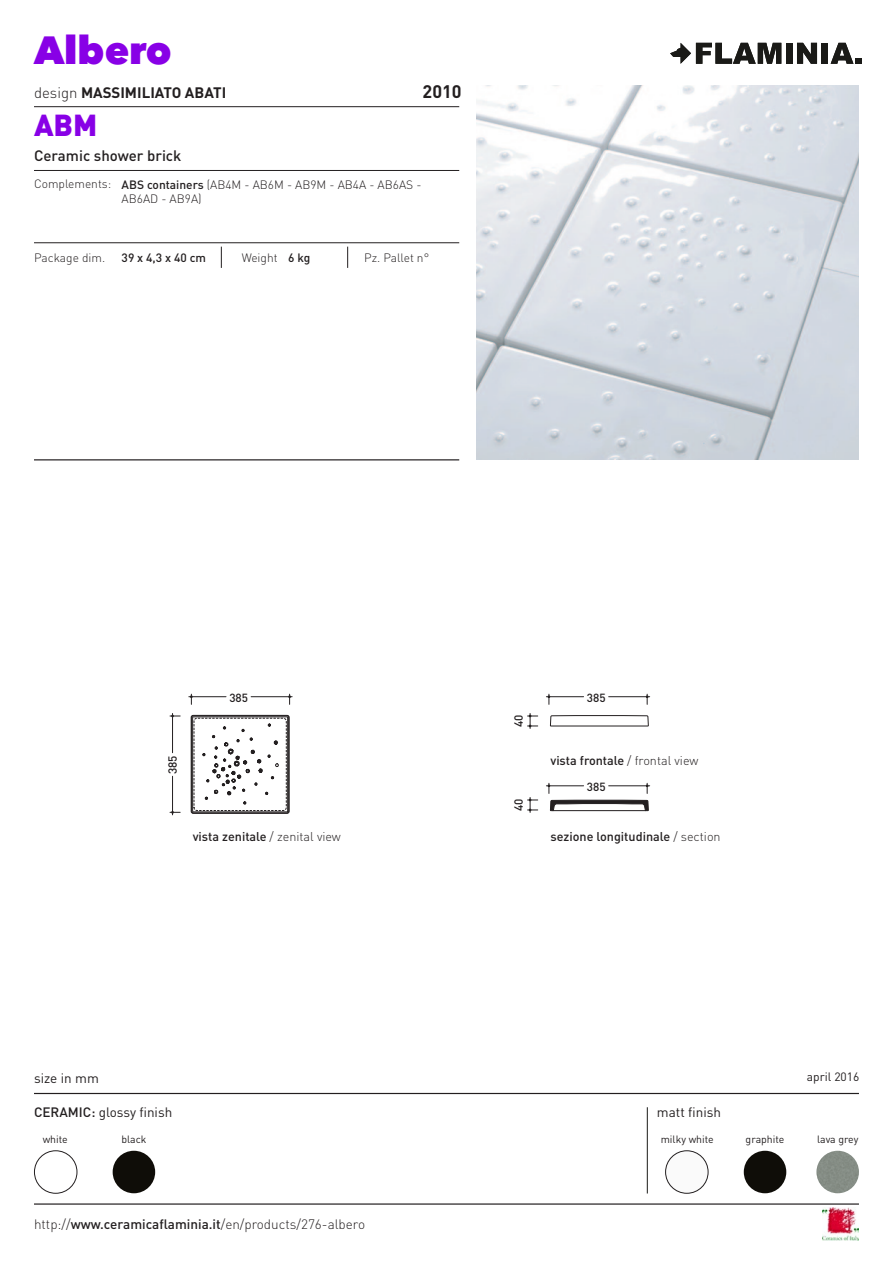
<style>
.page{position:relative;width:893px;height:1263px;background:#fff}
.page>*{position:absolute;margin:0;border:0;box-sizing:border-box;transform-origin:0 0}
.t1{font:800 39px "Avenir Next LT Pro";color:#8800e6}
.t2{font:900 30px "DIN";color:#8800e6}
.t3{font:700 18px "DIN";color:#231f20}
.t4{font:700 15px "DIN";color:#231f20}
.t5{font:500 15px "DIN";color:#231f20}
.t6{font:300 13.5px "DIN";color:#231f20}
.t7{font:13.5px "DIN";color:#231f20}
.t8{font:500 12.6px "DIN";color:#231f20}
.t9{font:300 12px/14.4px "DIN";color:#231f20}
.t10{font:500 12px "DIN";color:#231f20}
.t11{font:12px "DIN";color:#231f20}
.t12{font:500 11.7px "DIN";color:#231f20}
.t13{font:10.5px "DIN";color:#231f20}
.s1{font-weight:300}
.s2{font-weight:500}
</style>
<div class="page">
<hr style="left:34px;top:1203px;width:825px;height:2px;background:#231f20">
<img style="left:822px;top:1208px;width:37px;height:32px">
<hr style="left:34px;top:459px;width:425px;height:1px;background:#231f20">
<hr style="left:34px;top:106px;width:425px;height:1px;background:#231f20">
<hr style="left:34px;top:170px;width:425px;height:1px;background:#231f20">
<svg style="left:191px;top:715px;width:98px;height:99px"></svg>
<hr style="left:251px;top:696px;width:41px;height:1px;background:#231f20">
<hr style="left:189px;top:696px;width:37px;height:1px;background:#231f20">
<svg style="left:288px;top:694px;width:3px;height:10px"></svg>
<svg style="left:190px;top:694px;width:3px;height:10px"></svg>
<hr style="left:172px;top:776px;width:1px;height:39px;background:#231f20">
<hr style="left:172px;top:713px;width:1px;height:40px;background:#231f20">
<svg style="left:170px;top:811px;width:10px;height:3px"></svg>
<svg style="left:170px;top:715px;width:10px;height:2px"></svg>
<hr style="left:546px;top:696px;width:38px;height:1px;background:#231f20">
<svg style="left:527px;top:713px;width:11px;height:15px"></svg>
<hr style="left:546px;top:785px;width:38px;height:1px;background:#231f20">
<svg style="left:548px;top:693px;width:102px;height:119px"></svg>
<svg style="left:527px;top:797px;width:11px;height:15px"></svg>
<img style="left:476px;top:85px;width:383px;height:374px">
<hr style="left:34px;top:242px;width:425px;height:1px;background:#231f20">
<svg style="left:221px;top:247px;width:1px;height:21px"></svg>
<svg style="left:347px;top:247px;width:1px;height:21px"></svg>
<hr style="left:34px;top:1093px;width:825px;height:1px;background:#231f20">
<svg style="left:670px;top:43px;width:111px;height:21px"></svg>
<div style="left:786px;top:43px;width:6px;height:21px;background:#1a1a17"></div>
<svg style="left:797px;top:43px;width:20px;height:21px"></svg>
<div style="left:822px;top:43px;width:6px;height:21px;background:#1a1a17"></div>
<svg style="left:831px;top:43px;width:30px;height:21px"></svg>
<div style="left:34px;top:1150px;width:43px;height:43px;border:1px solid #231f20;border-radius:50%"></div>
<div style="left:113px;top:1151px;width:42px;height:42px;background:#0f0d08;border-radius:50%"></div>
<div style="left:666px;top:1151px;width:42px;height:42px;background:#fafafa;border-radius:50%"></div>
<div style="left:665px;top:1150px;width:43px;height:43px;border:1px solid #231f20;border-radius:50%"></div>
<div style="left:744px;top:1151px;width:42px;height:42px;background:#0f0d08;border-radius:50%"></div>
<img style="left:816px;top:1151px;width:43px;height:42px;border-radius:21px">
<hr style="left:647px;top:1107px;width:1px;height:86px;background:#1a1a17">
<h1 class="t1" style="left:34px;top:26px;width:139px">Albero</h1>
<p class="t4" style="left:34px;top:82px;width:194px"><span class="s1">design</span> MASSIMILIATO ABATI</p>
<h2 class="t2" style="left:34px;top:105px;width:65px">ABM</h2>
<h3 class="t3" style="left:423px;top:79px;width:41px">2010</h3>
<p class="t5" style="left:34px;top:146px;width:149px">Ceramic shower brick</p>
<p class="t9" style="left:122px;top:177px;width:301px"><span class="s2">ABS containers</span> (AB4M - AB6M - AB9M - AB4A - AB6AS -<br>AB6AD - AB9A)</p>
<p class="t9" style="left:34px;top:177px;width:79px">Complements:</p>
<p class="t9" style="left:34px;top:250px;width:73px">Package dim.</p>
<p class="t10" style="left:122px;top:250px;width:86px">39 x 4,3 x 40 cm</p>
<p class="t9" style="left:242px;top:250px;width:70px">Weight <span class="s2">6 kg</span></p>
<p class="t9" style="left:364px;top:250px;width:66px">Pz. Pallet n°</p>
<p class="t12" style="left:165px;top:774px;width:20px;rotate:-90deg">385</p>
<p class="t12" style="left:229px;top:690px;width:20px">385</p>
<p class="t8" style="left:193px;top:829px;width:150px">vista zenitale <span class="s1">/ zenital view</span></p>
<p class="t12" style="left:511px;top:727px;width:14px;rotate:-90deg">40</p>
<p class="t12" style="left:511px;top:811px;width:14px;rotate:-90deg">40</p>
<p class="t12" style="left:587px;top:690px;width:20px">385</p>
<p class="t8" style="left:550px;top:753px;width:149px">vista frontale <span class="s1">/ frontal view</span></p>
<p class="t12" style="left:587px;top:779px;width:20px">385</p>
<p class="t8" style="left:550px;top:829px;width:172px">sezione longitudinale <span class="s1">/ section</span></p>
<p class="t7" style="left:34px;top:1069px;width:66px">size in mm</p>
<p class="t11" style="left:807px;top:1069px;width:54px">april 2016</p>
<p class="t7" style="left:34px;top:1103px;width:140px"><span class="s2">Ceramic:</span> glossy finish</p>
<p class="t7" style="left:657px;top:1103px;width:66px">matt finish</p>
<p class="t13" style="left:43px;top:1132px;width:27px">white</p>
<p class="t13" style="left:121px;top:1132px;width:27px">black</p>
<p class="t13" style="left:661px;top:1132px;width:55px">milky white</p>
<p class="t13" style="left:746px;top:1132px;width:40px">graphite</p>
<p class="t13" style="left:817px;top:1132px;width:43px">lava grey</p>
<p class="t6" style="left:34px;top:1216px;width:333px">http://<span class="s2">www.ceramicaflaminia.it</span>/en/products/276-albero</p>
</div>
